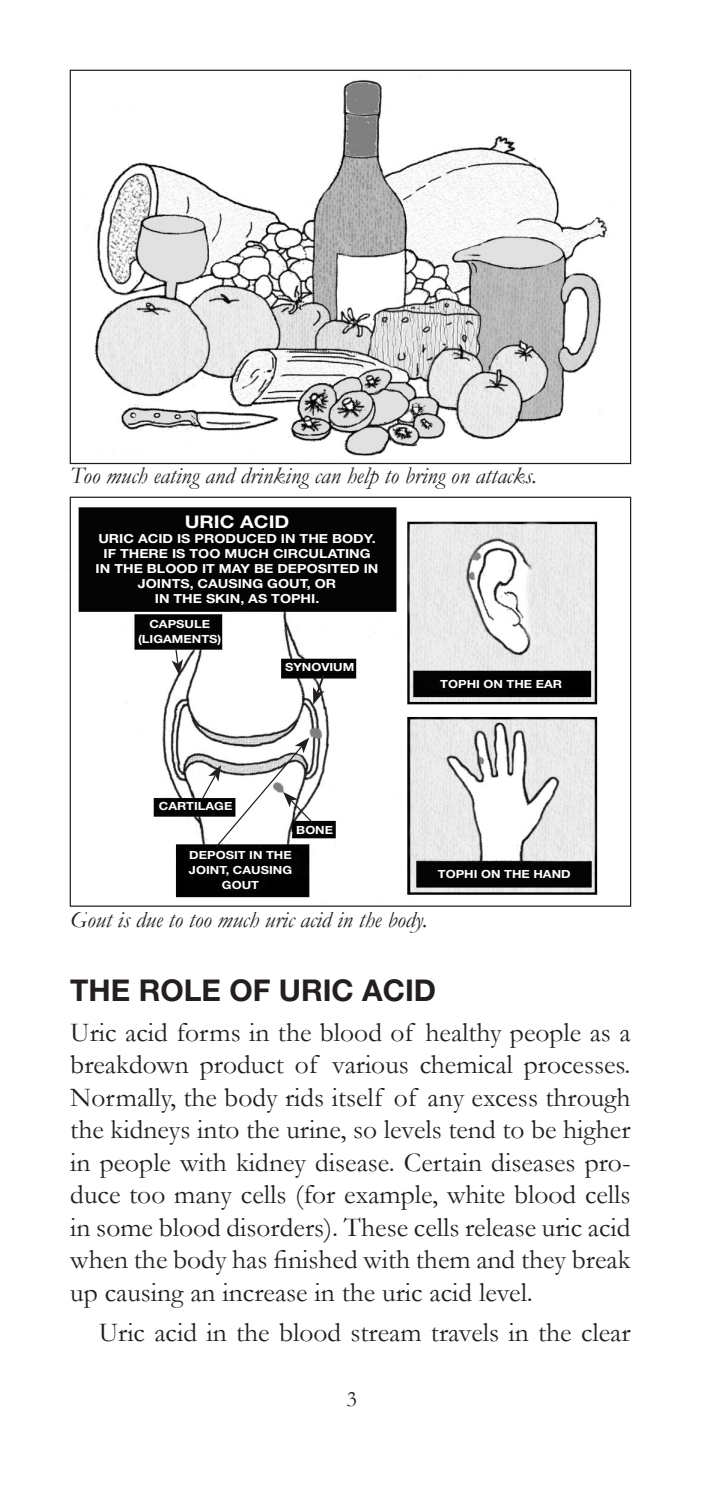
<style>
.page{position:relative;width:705px;height:1489px;background:#fff}
.page>*{position:absolute;margin:0;border:0;box-sizing:border-box;transform-origin:0 0}
.t1{font:700 30px "Helvetica Neue";color:#231f20}
.t2{font:27.5px/32.5px "Garamond";color:#231f20;text-align:justify}
.t3{font:italic 23.75px "Garamond";color:#231f20}
.t4{font:22.5px "Garamond";color:#231f20}
.t5{font:700 17.5px "Helvetica Neue";color:#fff;scale:1.14 1}
.t6{font:700 12.5px "Helvetica Neue";color:#fff;scale:1.14 1}
.t7{font:700 11.25px/15px "Helvetica Neue";color:#fff;scale:1.14 1}
</style>
<div class="page">
<img style="left:66px;top:70px;width:566px;height:837px">
<svg style="left:171px;top:646px;width:12px;height:29px"></svg>
<svg style="left:313px;top:673px;width:13px;height:32px"></svg>
<svg style="left:201px;top:737px;width:113px;height:111px"></svg>
<p class="t3" style="left:70px;top:461px;width:468px">Too much eating and drinking can help to bring on attacks.</p>
<p class="t5" style="left:185px;top:511px;width:83px">URIC ACID</p>
<p class="t6" style="left:98px;top:530px;width:112px">URIC ACID IS PRODU</p>
<p class="t6" style="left:246px;top:530px;width:115px">CED IN THE BODY.</p>
<p class="t6" style="left:103px;top:545px;width:86px">IF THERE IS TOO</p>
<p class="t6" style="left:224px;top:545px;width:83px">MUCH CIRCULATIN</p>
<p class="t6" style="left:360px;top:545px;width:11px">G</p>
<p class="t6" style="left:96px;top:560px;width:64px">IN THE BLOOD</p>
<p class="t6" style="left:202px;top:560px;width:149px">IT MAY BE DEPOSITED IN</p>
<p class="t6" style="left:138px;top:575px;width:16px">JOINT</p>
<p class="t6" style="left:180px;top:575px;width:96px">S, CAUSING GOUT</p>
<p class="t6" style="left:307px;top:575px;width:27px">, OR</p>
<p class="t6" style="left:155px;top:590px;width:112px">IN THE SKIN , AS TOP</p>
<p class="t6" style="left:300px;top:590px;width:18px">HI.</p>
<p class="t7" style="left:149px;top:617px;width:55px">CAPSULE</p>
<p class="t7" style="left:138px;top:632px;width:74px">(LI GAMENTS)</p>
<p class="t7" style="left:285px;top:659px;width:62px">SYNOVIU M</p>
<p class="t7" style="left:440px;top:676px;width:9px">TOP</p>
<p class="t7" style="left:466px;top:676px;width:85px">HI ON THE EAR</p>
<p class="t7" style="left:159px;top:798px;width:32px">CARTILA</p>
<p class="t7" style="left:214px;top:798px;width:17px">GE</p>
<p class="t7" style="left:296px;top:822px;width:34px">BON E</p>
<p class="t7" style="left:189px;top:847px;width:92px">DEPOSIT IN THE<br>JOINT</p>
<p class="t7" style="left:222px;top:862px;width:63px;text-indent:4px">, CAUSING<br>GOUT</p>
<p class="t3" style="left:70px;top:905px;width:359px">Gout is due to too much uric acid in the body.</p>
<p class="t7" style="left:437px;top:866px;width:9px">TOP</p>
<p class="t7" style="left:464px;top:866px;width:78px">HI ON THE HAND</p>
<p class="t1" style="left:70px;top:972px;width:350px">THE ROLE OF URIC ACID</p>
<p class="t2" style="left:70px;top:1015px;width:561px">Uric acid forms in the blood of healthy people as a breakdown product of various chemical processes.<br>Normally, the body rids itself of any excess through the kidneys into the urine, so levels tend to be higher in people with kidney disease. Certain diseases pro&shy;duce too many cells (for example, white blood cells in some blood disorders). These cells release uric acid when the body has finished with them and they break up causing an increase in the uric acid level.</p>
<p class="t2" style="left:99px;top:1315px;width:533px">Uric acid in the blood stream travels in the clear</p>
<p class="t4" style="left:346px;top:1385px;width:12px">3</p>
</div>
